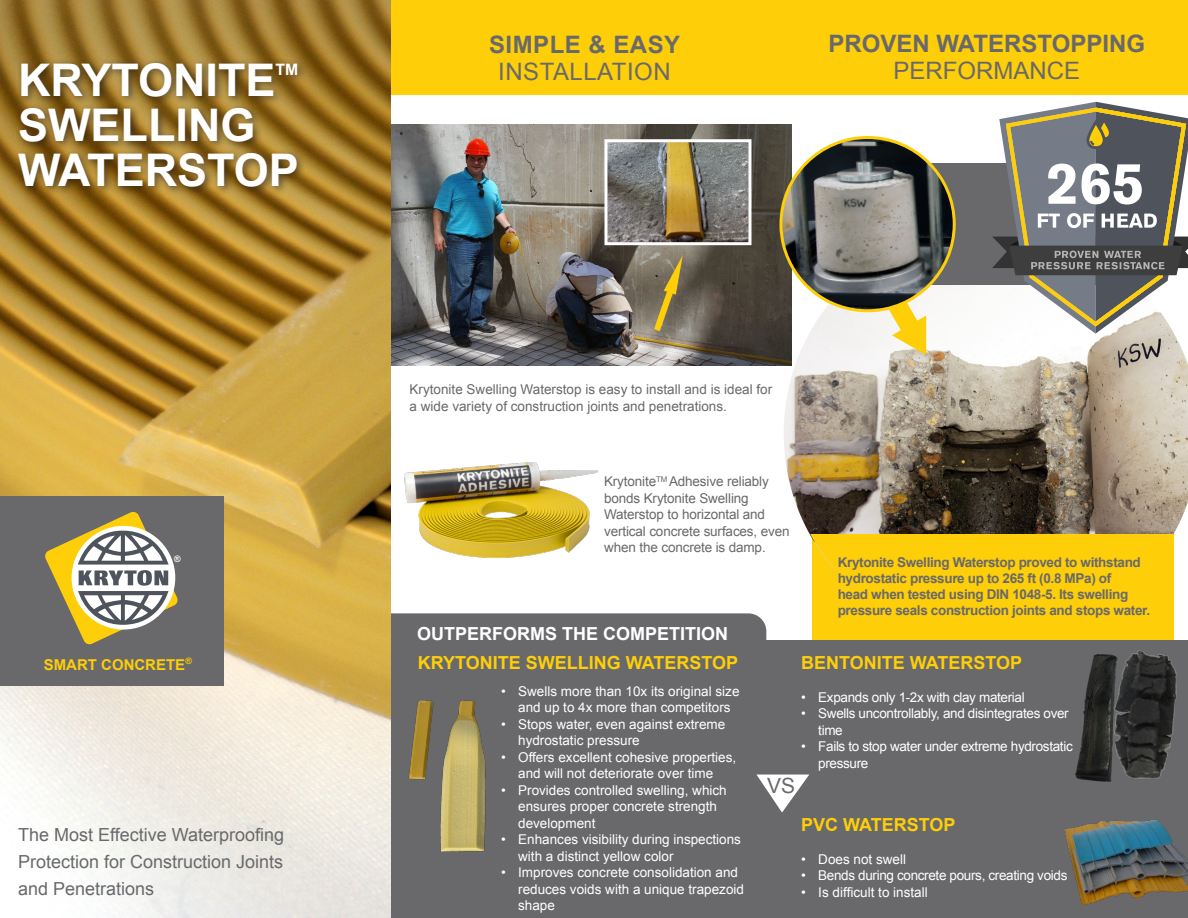
<style>
.page{position:relative;width:1188px;height:918px;background:#fff}
.page>*{position:absolute;margin:0;border:0;box-sizing:border-box;transform-origin:0 0}
.t1{font:700 45px "Arial";color:#fff}
.product_title{font:700 24px/27px "Arial";color:#69696c;text-align:center}
.product_title-2{font:24px "Arial";letter-spacing:.02em;color:#69696c}
.product_title-3{font:700 24px "Arial";letter-spacing:.02em;color:#69696c}
.t2{font:21px "Arial";color:#69696c}
.t3{font:18px/27px "Arial";color:#69696c}
.t4{font:700 18px "Arial";color:#fece08}
.t5{font:700 18px "Arial";color:#fff}
.t6{font:700 15.75px "Arial";color:#fff}
.t7{font:700 15px "Arial";color:#fece08}
.t8{font:13.5px/16.5px "Arial";color:#fff}
.t9{font:13.5px/16.5px "Arial";letter-spacing:-.01em;color:#69696c}
.product_title-4{font:700 13.5px "Arial";letter-spacing:-.025em;color:#69696c}
.t10{font:13.5px/16.5px "Arial";letter-spacing:-.025em;color:#fff}
.t11{font:700 8.85px "Arial";color:#fff}
.s1{font-weight:400}
</style>
<div class="page">
<img style="left:404px;top:462px;width:195px;height:96px">
<img style="left:391px;top:124px;width:401px;height:242px">
<img style="left:784px;top:285px;width:404px;height:249px">
<div style="left:794px;top:534px;width:394px;height:108px;background:#fece08"></div>
<div style="left:353px;top:613px;width:413px;height:46px;background:#69696c;border-radius:18px"></div>
<div style="left:339px;top:640px;width:849px;height:278px;background:#69696c"></div>
<div style="left:327px;top:0;width:861px;height:94px;background:#fece08"></div>
<img style="left:1065px;top:820px;width:123px;height:86px">
<img style="left:1144px;top:631px;width:39px;height:148px">
<div style="left:890px;top:163px;width:230px;height:122px;background:#69696c"></div>
<svg style="left:654px;top:255px;width:29px;height:76px;background:#94844d"></svg>
<svg style="left:778px;top:135px;width:179px;height:220px"></svg>
<img style="left:408px;top:700px;width:78px;height:152px">
<img style="left:608px;top:143px;width:140px;height:98px">
<div style="left:604px;top:139px;width:148px;height:106px;border:3px solid #fff"></div>
<svg style="left:757px;top:775px;width:52px;height:38px"></svg>
<svg style="left:992px;top:102px;width:196px;height:232px"></svg>
<img style="left:1075px;top:650px;width:69px;height:132px">
<img style="left:0;top:0;width:391px;height:918px">
<div style="left:14px;top:58px;width:293px;height:138px;background:#231f20;opacity:.65"></div>
<div style="left:0;top:496px;width:224px;height:190px;background:#69696c"></div>
<svg style="left:45px;top:512px;width:133px;height:133px"></svg>
<p class="t1" style="left:18px;top:51px;width:259px">KRYTONITE</p>
<p class="t6" style="left:276px;top:59px;width:24px">TM</p>
<p class="t1" style="left:18px;top:96px;width:239px">SWELLING</p>
<p class="t1" style="left:18px;top:141px;width:282px">WATERSTOP</p>
<p class="t11" style="left:174px;top:553px;width:8px">®</p>
<p class="t7" style="left:44px;top:655px;width:150px">SMART CONCRETE<sup>®</sup></p>
<p class="t3" style="left:18px;top:822px;width:268px">The Most Effective Waterproofing<br>Protection for Construction Joints</p>
<p class="t3" style="left:18px;top:876px;width:138px">and Penetrations</p>
<p class="product_title-3" style="left:489px;top:29px;width:193px">SIMPLE &amp; EASY</p>
<p class="product_title-2" style="left:498px;top:56px;width:174px">INSTALLATION</p>
<p class="product_title" style="left:829px;top:31px;width:318px">PROVEN WATERSTOPPING<br><span class="s1">PERFORMANCE</span></p>
<p class="t9" style="left:410px;top:381px;width:364px">Krytonite Swelling Waterstop is easy to install and is ideal for a wide variety of construction joints and penetrations.</p>
<p class="t9" style="left:604px;top:473px;width:187px">Krytonite<sup>TM</sup> Adhesive reliably bonds Krytonite Swelling<br>Waterstop to horizontal and vertical concrete surfaces, even when the concrete is damp.</p>
<p class="t5" style="left:417px;top:622px;width:313px">OUTPERFORMS THE COMPETITION</p>
<p class="t4" style="left:418px;top:651px;width:322px">KRYTONITE SWELLING WATERSTOP</p>
<p class="t8" style="left:501px;top:683px;width:240px;text-align:center">• Swells more than 10x its original size and up to 4x more than competitors</p>
<p class="t8" style="left:518px;top:716px;width:209px;text-indent:-17px">• Stops water, even against extreme hydrostatic pressure</p>
<p class="t8" style="left:501px;top:749px;width:237px;text-align:center">• Offers excellent cohesive properties, and will not deteriorate over time</p>
<p class="t8" style="left:518px;top:782px;width:210px;text-indent:-17px">• Provides controlled swelling, which ensures proper concrete strength development</p>
<p class="t8" style="left:518px;top:831px;width:224px;text-indent:-17px">• Enhances visibility during inspections with a distinct yellow color</p>
<p class="t8" style="left:518px;top:864px;width:227px;text-indent:-17px">• Improves concrete consolidation and reduces voids with a unique trapezoid shape</p>
<p class="product_title-4" style="left:838px;top:553px;width:305px">Krytonite Swelling Waterstop proved to withstand</p>
<p class="product_title-4" style="left:838px;top:569px;width:275px">hydrostatic pressure up to 265 ft (0.8 MPa) of</p>
<p class="product_title-4" style="left:838px;top:586px;width:292px">head when tested using DIN 1048-5. Its swelling</p>
<p class="product_title-4" style="left:838px;top:602px;width:314px">pressure seals construction joints and stops water.</p>
<p class="t4" style="left:801px;top:651px;width:223px">BENTONITE WATERSTOP</p>
<p class="t10" style="left:801px;top:689px;width:225px">• Expands only 1-2x with clay material</p>
<p class="t10" style="left:818px;top:706px;width:252px;text-indent:-17px">• Swells uncontrollably, and disintegrates over time</p>
<p class="t10" style="left:818px;top:739px;width:256px;text-indent:-17px">• Fails to stop water under extreme hydrostatic pressure</p>
<p class="t2" style="left:767px;top:772px;width:30px">VS</p>
<p class="t4" style="left:801px;top:813px;width:156px">PVC WATERSTOP</p>
<p class="t8" style="left:801px;top:851px;width:106px">• Does not swell</p>
<p class="t10" style="left:801px;top:868px;width:268px">• Bends during concrete pours, creating voids</p>
<p class="t8" style="left:801px;top:884px;width:128px">• Is difficult to install</p>
</div>
